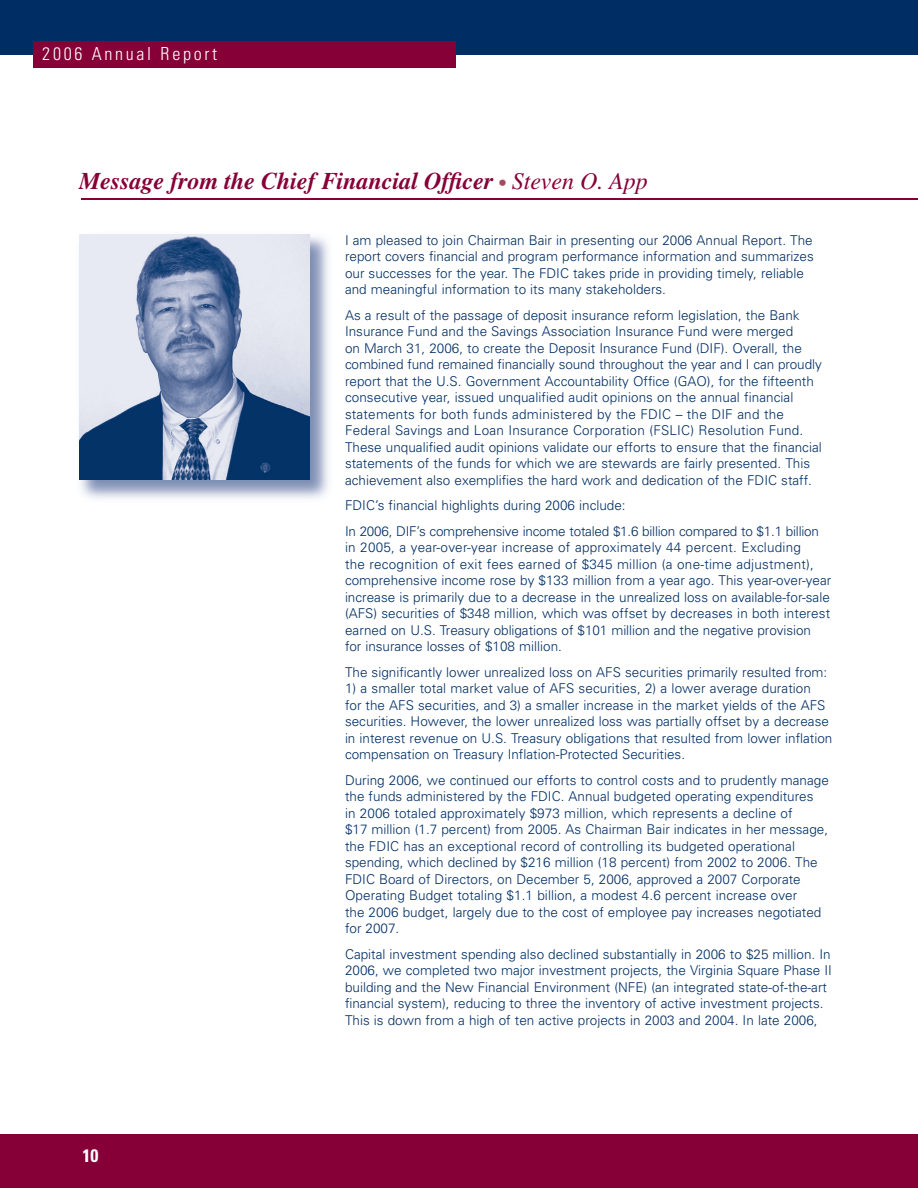
<style>
.page{position:relative;width:918px;height:1188px;background:#fff}
.page>*{position:absolute;margin:0;border:0;box-sizing:border-box;transform-origin:0 0}
.t1{font:italic 700 24px "Times";color:#860037}
.t2{font:300 condensed 18px "Univers";letter-spacing:.15em;color:#fff}
.t3{font:700 condensed 18px "Univers";color:#fff}
.t4{font:300 13.5px/16.5px "Univers";color:#002e64}
.s1{font-size:18px;color:#a64a61}
.s2{font-weight:400}
</style>
<div class="page">
<div style="left:0;top:0;width:918px;height:54px;background:#002e64"></div>
<div style="left:0;top:1134px;width:918px;height:54px;background:#860037"></div>
<hr style="left:81px;top:198px;width:837px;height:2px;background:#860037">
<div style="left:33px;top:41px;width:422px;height:27px;background:#860037"></div>
<img style="left:80px;top:234px;width:249px;height:265px">
<img style="left:79px;top:234px;width:230px;height:246px">
<h2 class="t2" style="left:42px;top:47px;width:176px">2006 Annual Report</h2>
<h1 class="t1" style="left:79px;top:173px;width:570px">Message from the Chief Financial Officer <span class="s1">•</span> <span class="s2">Steven O. App</span></h1>
<h2 class="t3" style="left:82px;top:1149px;width:17px">10</h2>
<p class="t4" style="left:345px;top:233px;width:470px">I am pleased to join Chairman Bair in presenting our 2006 Annual Report. The report covers financial and program performance information and summarizes our successes for the year. The FDIC takes pride in providing timely, reliable and meaningful information to its many stakeholders.</p>
<p class="t4" style="left:345px;top:308px;width:478px">As a result of the passage of deposit insurance reform legislation, the Bank Insurance Fund and the Savings Association Insurance Fund were merged<br>on March 31, 2006, to create the Deposit Insurance Fund (DIF). Overall, the combined fund remained financially sound throughout the year and I can proudly report that the U.S. Government Accountability Office (GAO), for the fifteenth consecutive year, issued unqualified audit opinions on the annual financial statements for both funds administered by the FDIC – the DIF and the Federal Savings and Loan Insurance Corporation (FSLIC) Resolution Fund.<br>These unqualified audit opinions validate our efforts to ensure that the financial statements of the funds for which we are stewards are fairly presented. This achievement also exemplifies the hard work and dedication of the FDIC staff.</p>
<p class="t4" style="left:345px;top:494px;width:475px;line-height:25.5px">FDIC’s financial highlights during 2006 include:<br>In 2006, DIF’s comprehensive income totaled $1.6 billion compared to $1.1 billion</p>
<p class="t4" style="left:345px;top:540px;width:488px">in 2005, a year-over-year increase of approximately 44 percent. Excluding<br>the recognition of exit fees earned of $345 million (a one-time adjustment), comprehensive income rose by $133 million from a year ago. This year-over-year increase is primarily due to a decrease in the unrealized loss on available-for-sale (AFS) securities of $348 million, which was offset by decreases in both interest earned on U.S. Treasury obligations of $101 million and the negative provision<br>for insurance losses of $108 million.</p>
<p class="t4" style="left:345px;top:665px;width:484px">The significantly lower unrealized loss on AFS securities primarily resulted from:</p>
<p class="t4" style="left:345px;top:681px;width:489px">1) a smaller total market value of AFS securities, 2) a lower average duration<br>for the AFS securities, and 3) a smaller increase in the market yields of the AFS securities. However, the lower unrealized loss was partially offset by a decrease in interest revenue on U.S. Treasury obligations that resulted from lower inflation compensation on Treasury Inflation-Protected Securities.</p>
<p class="t4" style="left:345px;top:773px;width:485px">During 2006, we continued our efforts to control costs and to prudently manage the funds administered by the FDIC. Annual budgeted operating expenditures<br>in 2006 totaled approximately $973 million, which represents a decline of<br>$17 million (1.7 percent) from 2005. As Chairman Bair indicates in her message, the FDIC has an exceptional record of controlling its budgeted operational spending, which declined by $216 million (18 percent) from 2002 to 2006. The FDIC Board of Directors, on December 5, 2006, approved a 2007 Corporate Operating Budget totaling $1.1 billion, a modest 4.6 percent increase over<br>the 2006 budget, largely due to the cost of employee pay increases negotiated for 2007.</p>
<p class="t4" style="left:345px;top:947px;width:489px">Capital investment spending also declined substantially in 2006 to $25 million. In 2006, we completed two major investment projects, the Virginia Square Phase II building and the New Financial Environment (NFE) (an integrated state-of-the-art financial system), reducing to three the inventory of active investment projects.<br>This is down from a high of ten active projects in 2003 and 2004. In late 2006,</p>
</div>
